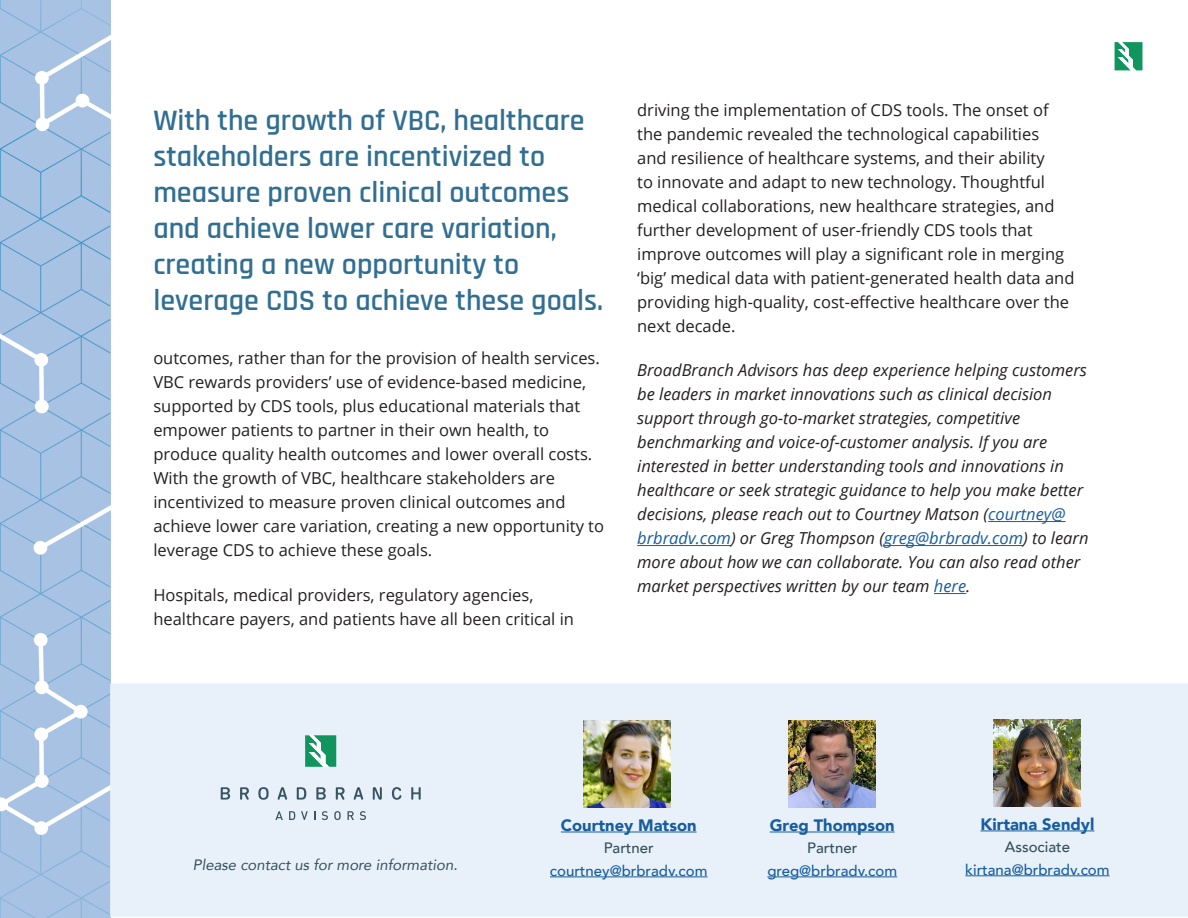
<style>
.page{position:relative;width:1188px;height:918px;background:#fff}
.page>*{position:absolute;margin:0;border:0;box-sizing:border-box;transform-origin:0 0}
.Call-out{font:600 30px/36px "Rajdhani";color:#316f92}
.normal_paragragh_tex{font:16.5px/24px "Open Sans";color:#231f20}
.normal_paragragh_tex-2{font:italic 16.5px/24px "Open Sans";color:#231f20}
.t1{font:900 16.5px "Avenir";color:#175d9e}
.t2{font:500 15px "Avenir";color:#175d9e}
.t3{font:italic 15px "Avenir";color:#354f5d}
.t4{font:500 15px "Avenir";color:#354f5d}
.s1{color:#175d9e}
</style>
<div class="page">
<svg style="left:0;top:0;width:110px;height:918px;background:#a3c0e1"></svg>
<svg style="left:35px;top:0;width:75px;height:178px;background:#acc6e3"></svg>
<svg style="left:0;top:633px;width:110px;height:202px;background:#adc7e4"></svg>
<svg style="left:34px;top:494px;width:76px;height:61px;background:#adc7e4"></svg>
<svg style="left:0;top:236px;width:49px;height:177px;background:#a9c4e3"></svg>
<svg style="left:1115px;top:42px;width:28px;height:28px"></svg>
<hr style="left:988px;top:521px;width:78px;height:1px;background:#175d9e">
<hr style="left:637px;top:545px;width:94px;height:1px;background:#175d9e">
<hr style="left:884px;top:545px;width:139px;height:1px;background:#175d9e">
<hr style="left:934px;top:593px;width:32px;height:1px;background:#175d9e">
<div style="left:111px;top:684px;width:1076px;height:232px;background:#e8f1f9"></div>
<hr style="left:980px;top:831px;width:114px;height:1px;background:#175d9e">
<hr style="left:965px;top:875px;width:145px;height:1px;background:#175d9e">
<img style="left:994px;top:719px;width:87px;height:87px">
<svg style="left:305px;top:735px;width:31px;height:32px"></svg>
<svg style="left:221px;top:787px;width:9px;height:13px"></svg>
<svg style="left:240px;top:787px;width:9px;height:13px"></svg>
<svg style="left:258px;top:787px;width:11px;height:13px"></svg>
<svg style="left:278px;top:787px;width:9px;height:13px"></svg>
<svg style="left:297px;top:787px;width:9px;height:13px"></svg>
<svg style="left:316px;top:787px;width:10px;height:13px"></svg>
<svg style="left:336px;top:787px;width:9px;height:13px"></svg>
<svg style="left:354px;top:787px;width:9px;height:13px"></svg>
<svg style="left:373px;top:787px;width:9px;height:13px"></svg>
<svg style="left:392px;top:787px;width:9px;height:13px"></svg>
<svg style="left:411px;top:787px;width:10px;height:13px"></svg>
<svg style="left:275px;top:811px;width:8px;height:9px"></svg>
<svg style="left:289px;top:811px;width:6px;height:9px"></svg>
<svg style="left:301px;top:811px;width:7px;height:9px"></svg>
<svg style="left:322px;top:811px;width:6px;height:9px"></svg>
<svg style="left:334px;top:811px;width:7px;height:9px"></svg>
<svg style="left:348px;top:811px;width:6px;height:9px"></svg>
<svg style="left:360px;top:811px;width:6px;height:9px"></svg>
<hr style="left:770px;top:832px;width:125px;height:1px;background:#175d9e">
<hr style="left:767px;top:877px;width:130px;height:1px;background:#175d9e">
<img style="left:789px;top:720px;width:87px;height:87px">
<hr style="left:561px;top:832px;width:136px;height:1px;background:#175d9e">
<hr style="left:550px;top:877px;width:158px;height:1px;background:#175d9e">
<img style="left:584px;top:720px;width:87px;height:87px">
<p class="Call-out" style="left:153px;top:103px;width:451px">With the growth of VBC, healthcare stakeholders are incentivized to measure proven clinical outcomes and achieve lower care variation, creating a new opportunity to leverage CDS to achieve these goals.</p>
<p class="normal_paragragh_tex" style="left:153px;top:346px;width:452px">outcomes, rather than for the provision of health services.<br>VBC rewards providers’ use of evidence-based medicine, supported by CDS tools, plus educational materials that empower patients to partner in their own health, to produce quality health outcomes and lower overall costs.<br>With the growth of VBC, healthcare stakeholders are incentivized to measure proven clinical outcomes and achieve lower care variation, creating a new opportunity to leverage CDS to achieve these goals.</p>
<p class="normal_paragragh_tex" style="left:153px;top:582px;width:422px">Hospitals, medical providers, regulatory agencies, healthcare payers, and patients have all been critical in</p>
<p class="normal_paragragh_tex" style="left:637px;top:98px;width:439px">driving the implementation of CDS tools. The onset of the pandemic revealed the technological capabilities<br>and resilience of healthcare systems, and their ability<br>to innovate and adapt to new technology. Thoughtful medical collaborations, new healthcare strategies, and further development of user-friendly CDS tools that improve outcomes will play a significant role in merging ‘big’ medical data with patient-generated health data and providing high-quality, cost-effective healthcare over the next decade.</p>
<p class="normal_paragragh_tex-2" style="left:637px;top:358px;width:453px">BroadBranch Advisors has deep experience helping customers be leaders in market innovations such as clinical decision support through go-to-market strategies, competitive benchmarking and voice-of-customer analysis. If you are interested in better understanding tools and innovations in healthcare or seek strategic guidance to help you make better decisions, please reach out to Courtney Matson (<span class="s1">courtney@ brbradv.com</span>) or Greg Thompson (<span class="s1">greg@brbradv.com</span>) to learn more about how we can collaborate. You can also read other market perspectives written by our team <span class="s1">here</span>.</p>
<p class="t3" style="left:193px;top:856px;width:266px">Please contact us for more information.</p>
<p class="t1" style="left:561px;top:811px;width:137px">Courtney Matson</p>
<p class="t4" style="left:604px;top:835px;width:52px">Partner</p>
<p class="t2" style="left:550px;top:858px;width:159px">courtney@brbradv.com</p>
<p class="t1" style="left:770px;top:811px;width:126px">Greg Thompson</p>
<p class="t4" style="left:807px;top:835px;width:52px">Partner</p>
<p class="t2" style="left:767px;top:858px;width:131px">greg@brbradv.com</p>
<p class="t1" style="left:980px;top:810px;width:115px">Kirtana Sendyl</p>
<p class="t4" style="left:1005px;top:834px;width:67px">Associate</p>
<p class="t2" style="left:965px;top:856px;width:146px">kirtana@brbradv.com</p>
</div>
